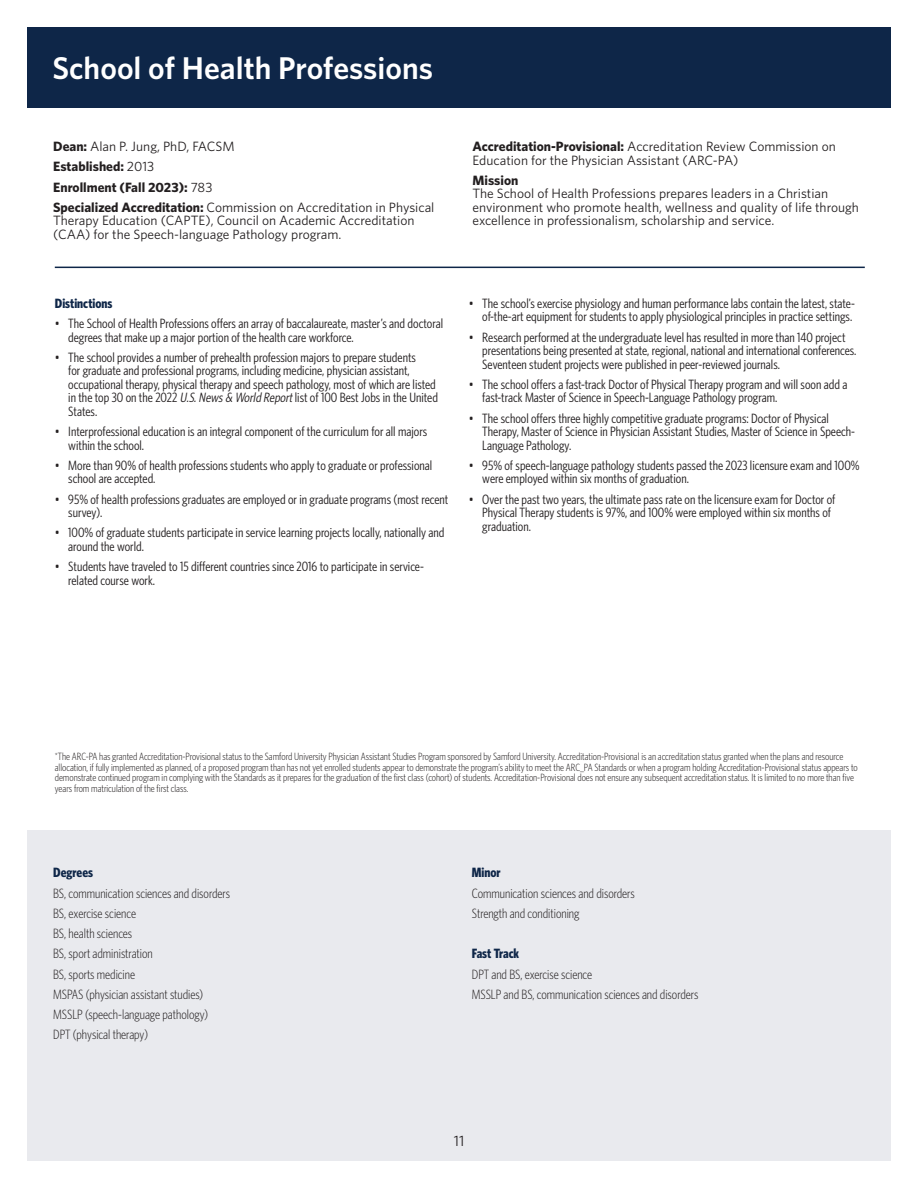
<style>
.page{position:relative;width:918px;height:1188px;background:#fff}
.page>*{position:absolute;margin:0;border:0;box-sizing:border-box;transform-origin:0 0}
.t1{font:600 31.5px "Whitney";color:#fff}
.t2{font:15px "Whitney";color:#231f20}
.t3{font:13.5px/13.5px "Whitney Condensed";color:#231f20}
.t4{font:13.5px/13.5px "Whitney";color:#231f20}
.t5{font:300 13.5px "Whitney Condensed";color:#231f20}
.t6{font:700 13.5px "Whitney";color:#231f20}
.t7{font:700 13.5px "Whitney Condensed";color:#0e2648}
.t8{font:300 10.5px/10.5px "Whitney Condensed";color:#231f20}
.s1{font-weight:700}
.s2{font-weight:400}
.s3{font-style:italic}
</style>
<div class="page">
<div style="left:27px;top:831px;width:864px;height:330px;background:#e9eaee"></div>
<div style="left:27px;top:27px;width:864px;height:81px;background:#0e2648"></div>
<hr style="left:55px;top:267px;width:810px;height:1px;background:#0e2648">
<p class="t1" style="left:52px;top:47px;width:382px">School of Health Professions</p>
<p class="t4" style="left:53px;top:139px;width:183px"><span class="s1">Dean:</span> Alan P. Jung, PhD, FACSM</p>
<p class="t6" style="left:53px;top:158px;width:103px">Established: <span class="s2">2013</span></p>
<p class="t6" style="left:53px;top:178px;width:161px">Enrollment (Fall 2023): <span class="s2">783</span></p>
<p class="t4" style="left:53px;top:200px;width:383px"><span class="s1">Specialized Accreditation:</span> Commission on Accreditation in Physical<br>Therapy Education (CAPTE), Council on Academic Accreditation (CAA) for the Speech-language Pathology program.</p>
<p class="t4" style="left:472px;top:139px;width:365px"><span class="s1">Accreditation-Provisional:</span> Accreditation Review Commission on<br>Education for the Physician Assistant (ARC-PA)</p>
<p class="t6" style="left:472px;top:171px;width:47px">Mission</p>
<p class="t4" style="left:472px;top:187px;width:388px">The School of Health Professions prepares leaders in a Christian environment who promote health, wellness and quality of life through excellence in professionalism, scholarship and service.</p>
<p class="t7" style="left:55px;top:295px;width:59px">Distinctions</p>
<p class="t3" style="left:68px;top:316px;width:376px;text-indent:-14px">• The School of Health Professions offers an array of baccalaureate, master’s and doctoral degrees that make up a major portion of the health care workforce.</p>
<p class="t3" style="left:68px;top:350px;width:371px;text-indent:-14px">• The school provides a number of prehealth profession majors to prepare students<br>for graduate and professional programs, including medicine, physician assistant, occupational therapy, physical therapy and speech pathology, most of which are listed in the top 30 on the 2022 <span class="s3">U.S.News&amp; World Report</span>list of 100 Best Jobs in the United States.</p>
<p class="t3" style="left:68px;top:424px;width:360px;text-indent:-14px">• Interprofessional education is an integral component of the curriculum for all majors within the school.</p>
<p class="t3" style="left:68px;top:458px;width:366px;text-indent:-14px">• More than 90% of health professions students who apply to graduate or professional school are accepted.</p>
<p class="t3" style="left:68px;top:492px;width:382px;text-indent:-14px">• 95% of health professions graduates are employed or in graduate programs (most recent survey).</p>
<p class="t3" style="left:68px;top:526px;width:378px;text-indent:-14px">• 100% of graduate students participate in service learning projects locally, nationally and around the world.</p>
<p class="t3" style="left:68px;top:559px;width:357px;text-indent:-14px">• Students have traveled to 15 different countries since 2016 to participate in service&shy;related course work.</p>
<p class="t3" style="left:469px;top:296px;width:388px;text-align:right">• The school’s exercise physiology and human performance labs contain the latest, state&shy;of-the-art equipment for students to apply physiological principles in practice settings.</p>
<p class="t3" style="left:482px;top:330px;width:376px;text-indent:-14px">• Research performed at the undergraduate level has resulted in more than 140 project presentations being presented at state, regional, national and international conferences.<br>Seventeen student projects were published in peer-reviewed journals.</p>
<p class="t3" style="left:482px;top:377px;width:367px;text-indent:-14px">• The school offers a fast-track Doctor of Physical Therapy program and will soon add a fast-track Master of Science in Speech-Language Pathology program.</p>
<p class="t3" style="left:482px;top:411px;width:374px;text-indent:-14px">• The school offers three highly competitive graduate programs: Doctor of Physical<br>Therapy, Master of Science in Physician Assistant Studies, Master of Science in Speech-<br>Language Pathology.</p>
<p class="t3" style="left:482px;top:458px;width:379px;text-indent:-14px">• 95% of speech-language pathology students passed the 2023 licensure exam and 100% were employed within six months of graduation.</p>
<p class="t3" style="left:482px;top:492px;width:355px;text-indent:-14px">• Over the past two years, the ultimate pass rate on the licensure exam for Doctor of<br>Physical Therapy students is 97%, and 100% were employed within six months of graduation.</p>
<p class="t8" style="left:55px;top:751px;width:805px">*The ARC-PA has granted Accreditation-Provisional status to the Samford University Physician Assistant Studies Program sponsored by Samford University. Accreditation-Provisional is an accreditation status granted when the plans and resource allocation, if fully implemented as planned, of a proposed program than has not yet enrolled students appear to demonstrate the program’s ability to meet the ARC_PA Standards or when a program holding Accreditation-Provisional status appears to demonstrate continued program in complying with the Standards as it prepares for the graduation of the first class (cohort) of students. Accreditation-Provisional does not ensure any subsequent accreditation status. It is limited to no more than five years from matriculation of the first class.</p>
<p class="t7" style="left:53px;top:864px;width:41px">Degrees</p>
<p class="t5" style="left:53px;top:885px;width:178px">BS, communication sciences and disorders</p>
<p class="t5" style="left:53px;top:905px;width:84px">BS, exercise science</p>
<p class="t5" style="left:53px;top:926px;width:81px">BS, health sciences</p>
<p class="t5" style="left:53px;top:946px;width:101px">BS, sport administration</p>
<p class="t5" style="left:53px;top:966px;width:83px">BS, sports medicine</p>
<p class="t5" style="left:53px;top:986px;width:152px">MSPAS (physician assistant studies)</p>
<p class="t5" style="left:53px;top:1007px;width:157px">MSSLP (speech-language pathology)</p>
<p class="t5" style="left:53px;top:1027px;width:96px">DPT (physical therapy)</p>
<p class="t7" style="left:472px;top:864px;width:30px">Minor</p>
<p class="t5" style="left:472px;top:885px;width:165px">Communication sciences and disorders</p>
<p class="t5" style="left:472px;top:905px;width:109px">Strength and conditioning</p>
<p class="t7" style="left:472px;top:945px;width:49px">Fast Track</p>
<p class="t5" style="left:472px;top:966px;width:122px">DPT and BS, exercise science</p>
<p class="t5" style="left:472px;top:986px;width:228px">MSSLP and BS, communication sciences and disorders</p>
<p class="t2" style="left:454px;top:1131px;width:12px">11</p>
</div>
